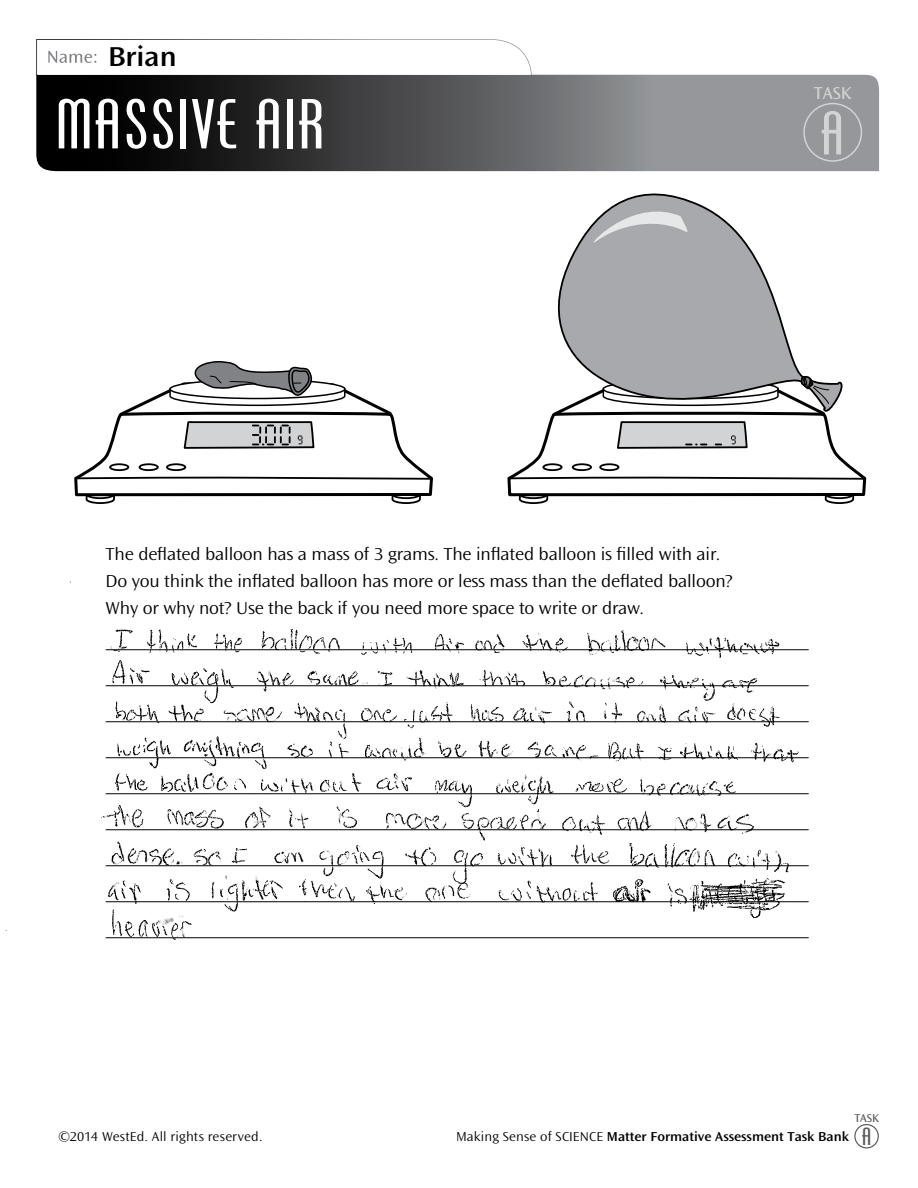
<style>
.page{position:relative;width:918px;height:1188px;background:#fff}
.page>*{position:absolute;margin:0;border:0;box-sizing:border-box;transform-origin:0 0}
.t1{font:66px "Cg Phenix American";letter-spacing:.01em;color:#fff;scale:1.25 1}
.t2{font:57.6px "Cg Phenix American";color:#d1d3d4;scale:1.25 1}
.t3{font:700 28.5px "Ocean Sans";color:#000}
.t4{font:23.4px "Cg Phenix American";color:#58595b;scale:1.25 1}
.t5{font:18px/27px "Ocean Sans";letter-spacing:-.01em;color:#000}
.t6{font:600 18px "Ocean Sans";color:#d1d3d4}
.t7{font:700 13.5px "Ocean Sans";color:#000}
.t8{font:13.5px "Ocean Sans";letter-spacing:.015em;color:#000}
.t9{font:600 11.85px "Ocean Sans";color:#58595b}
.s1{font-weight:400}
</style>
<div class="page">
<img style="left:5px;top:74px;width:874px;height:1075px">
<svg style="left:36px;top:39px;width:497px;height:37px"></svg>
<p class="t3" style="left:108px;top:41px;width:70px">Brian</p>
<h1 class="t1" style="left:55px;top:85px;width:218px">MASSIVE AIR</h1>
<p class="t6" style="left:814px;top:83px;width:39px">TASK</p>
<h2 class="t2" style="left:821px;top:99px;width:21px">A</h2>
<p class="t5" style="left:106px;top:541px;width:629px">The deflated balloon has a mass of 3 grams. The inflated balloon is filled with air.<br>Do you think the inflated balloon has more or less mass than the deflated balloon?<br>Why or why not? Use the back if you need more space to write or draw.</p>
<p class="t9" style="left:854px;top:1112px;width:26px">TASK</p>
<p class="t8" style="left:58px;top:1129px;width:205px">©2014 WestEd. All rights reserved.</p>
<p class="t7" style="left:456px;top:1129px;width:394px"><span class="s1">Making Sense of SCIENCE</span> Matter Formative Assessment Task Bank</p>
<p class="t4" style="left:862px;top:1123px;width:9px">A</p>
</div>
